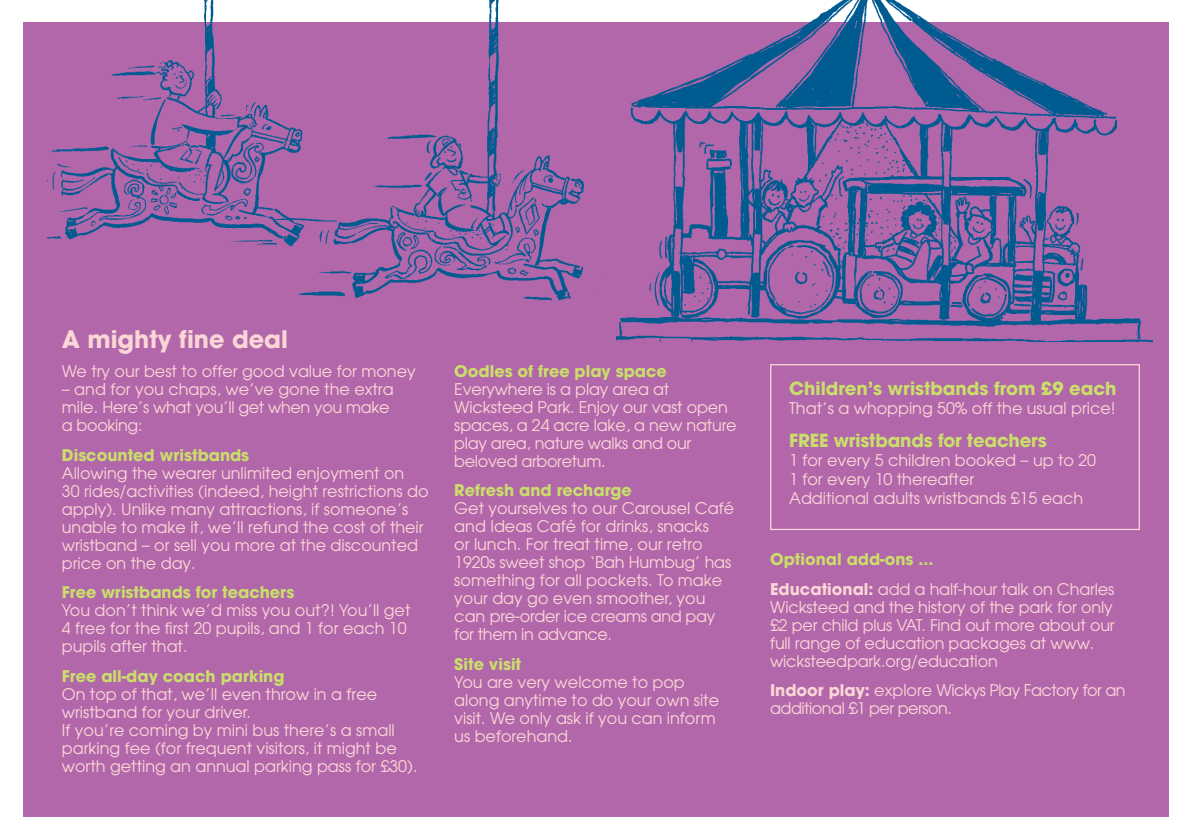
<style>
.page{position:relative;width:1191px;height:840px;background:#fff}
.page>*{position:absolute;margin:0;border:0;box-sizing:border-box;transform-origin:0 0}
.t1{font:700 24px "Avant Garde";color:#fcd6d6}
.t2{font:700 18px "Avant Garde";color:#cade6b}
.t3{font:16px/18px "Avant Garde";color:#fcd6d6}
.t4{font:700 16px "Avant Garde";color:#cade6b}
.t5{font:16px/18px "Avant Garde";letter-spacing:-.02em;color:#fcd6d6}
.t6{font:16px/18px "Avant Garde";letter-spacing:-.03em;color:#fcd6d6}
.s1{font-weight:700;color:#cade6b}
.s2{font-weight:700}
</style>
<div class="page">
<div style="left:23px;top:23px;width:1145px;height:793px;background:#b167aa"></div>
<div style="left:770px;top:364px;width:370px;height:166px;border:1px solid #fcd6d6"></div>
<img style="left:47px;top:0;width:214px;height:245px">
<img style="left:489px;top:0;width:10px;height:14px">
<img style="left:261px;top:14px;width:355px;height:287px">
<img style="left:616px;top:0;width:536px;height:341px">
<h1 class="t1" style="left:62px;top:323px;width:228px">A mighty fine deal</h1>
<p class="t3" style="left:62px;top:362px;width:355px">We try our best to offer good value for money</p>
<p class="t5" style="left:62px;top:380px;width:333px">– and for you chaps, we’ve gone the extra mile. Here’s what you’ll get when you make a booking:</p>
<p class="t4" style="left:62px;top:444px;width:189px">Discounted wristbands</p>
<p class="t3" style="left:62px;top:463px;width:368px">Allowing the wearer unlimited enjoyment on<br>30 rides/activities (indeed, height restrictions do apply). Unlike many attractions, if someone’s unable to make it, we’ll refund the cost of their wristband – or sell you more at the discounted price on the day.</p>
<p class="t4" style="left:62px;top:581px;width:234px">Free wristbands for teachers</p>
<p class="t3" style="left:62px;top:600px;width:350px">You don’t think we’d miss you out?! You’ll get<br>4 free for the first 20 pupils, and 1 for each 10 pupils after that.</p>
<p class="t4" style="left:62px;top:665px;width:224px">Free all-day coach parking</p>
<p class="t3" style="left:62px;top:684px;width:357px">On top of that, we’ll even throw in a free wristband for your driver.<br>If you’re coming by mini bus there’s a small parking fee (for frequent visitors, it might be worth getting an annual parking pass for £30).</p>
<p class="t4" style="left:454px;top:360px;width:214px">Oodles of free play space</p>
<p class="t3" style="left:454px;top:379px;width:284px">Everywhere is a play area at<br>Wicksteed Park. Enjoy our vast open spaces, a 24 acre lake, a new nature play area, nature walks and our beloved arboretum.</p>
<p class="t4" style="left:454px;top:479px;width:179px">Refresh and recharge</p>
<p class="t3" style="left:454px;top:499px;width:281px">Get yourselves to our Carousel Café and Ideas Café for drinks, snacks<br>or lunch. For treat time, our retro<br>1920s sweet shop ‘Bah Humbug’ has something for all pockets. To make your day go even smoother, you can pre-order ice creams and pay for them in advance.</p>
<p class="t4" style="left:454px;top:653px;width:68px">Site visit</p>
<p class="t3" style="left:454px;top:672px;width:266px">You are very welcome to pop along anytime to do your own site visit. We only ask if you can inform us beforehand.</p>
<p class="t2" style="left:789px;top:377px;width:329px">Children’s wristbands from £9 each</p>
<p class="t3" style="left:789px;top:398px;width:328px">That’s a whopping 50% off the usual price!</p>
<p class="t2" style="left:789px;top:428px;width:259px">FREE wristbands for teachers</p>
<p class="t3" style="left:789px;top:450px;width:308px;line-height:19.2px">1 for every 5 children booked – up to 20<br>1 for every 10 thereafter<br>Additional adults wristbands £15 each</p>
<p class="t3" style="left:770px;top:544px;width:346px;line-height:29.4px"><span class="s1">Optional add-ons ...<br></span><span class="s2">Educational:</span> add a half-hour talk on Charles</p>
<p class="t3" style="left:770px;top:597px;width:346px">Wicksteed and the history of the park for only £2 per child plus VAT. Find out more about our full range of education packages at www. wicksteedpark.org/education</p>
<p class="t6" style="left:770px;top:680px;width:357px"><span class="s2">Indoor play:</span> explore Wickys Play Factory for an additional £1 per person.</p>
</div>
